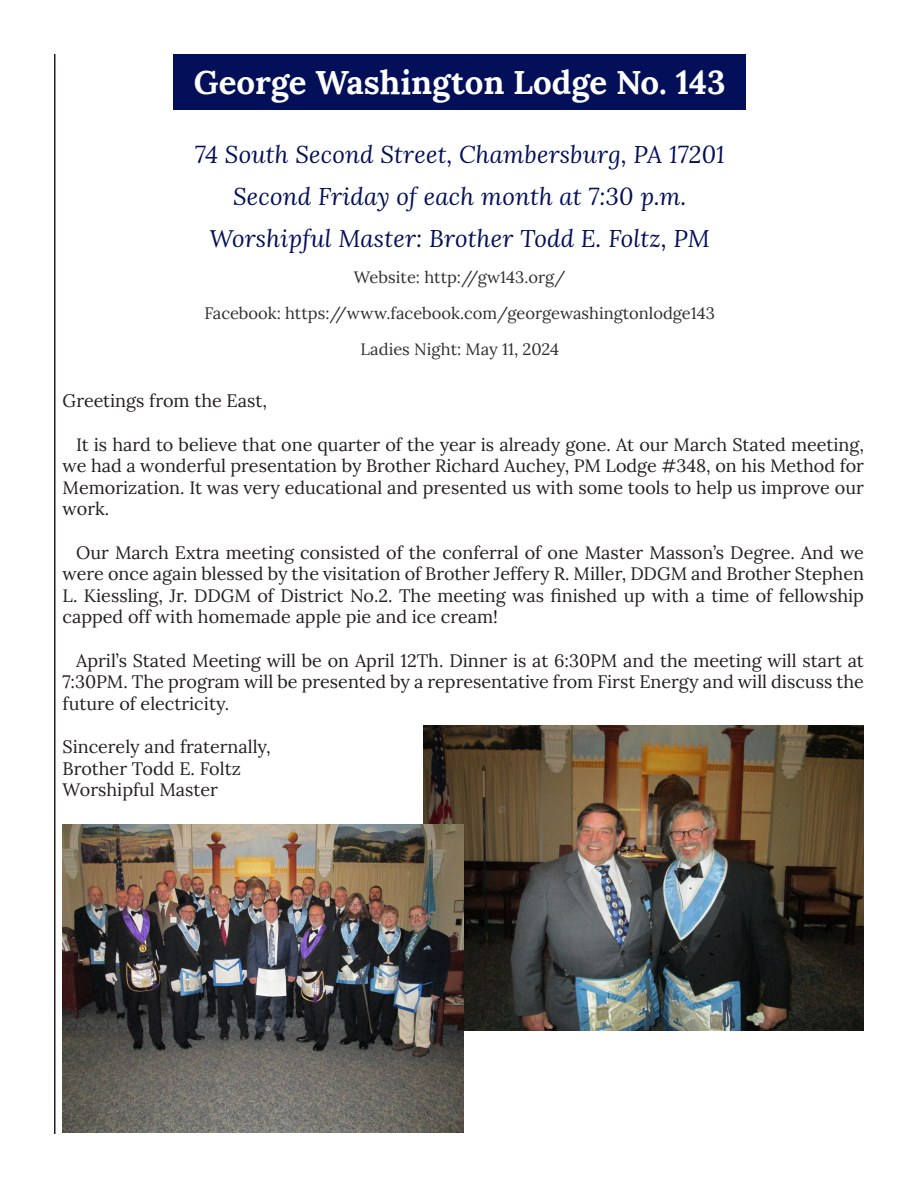
<style>
.page{position:relative;width:918px;height:1188px;background:#fff}
.page>*{position:absolute;margin:0;border:0;box-sizing:border-box;transform-origin:0 0}
.Heading{font:700 33px "Lora";color:#fff}
.Subheading{font:italic 24px "Lora";letter-spacing:.01em;color:#031059}
.t1{font:18px/21.6px "Lora";color:#231f20;text-align:justify}
.Paragraph{font:16.5px "Lora";color:#312f30}
</style>
<div class="page">
<hr style="left:54px;top:54px;width:2px;height:1080px;background:#231f20">
<div style="left:174px;top:54px;width:572px;height:55px;background:#031059"></div>
<img style="left:423px;top:726px;width:441px;height:305px">
<img style="left:63px;top:824px;width:400px;height:308px">
<p class="Heading" style="left:194px;top:54px;width:533px">George Washington Lodge No. 143</p>
<p class="Subheading" style="left:195px;top:138px;width:532px">74 South Second Street, Chambersburg, PA 17201</p>
<p class="Subheading" style="left:233px;top:180px;width:455px">Second Friday of each month at 7:30 p.m.</p>
<p class="Subheading" style="left:210px;top:222px;width:502px">Worshipful Master: Brother Todd E. Foltz, PM</p>
<p class="Paragraph" style="left:354px;top:264px;width:213px">Website: http://gw143.org/</p>
<p class="Paragraph" style="left:204px;top:300px;width:512px">Facebook: https://www.facebook.com/georgewashingtonlodge143</p>
<p class="Paragraph" style="left:360px;top:336px;width:200px">Ladies Night: May 11, 2024</p>
<p class="t1" style="left:63px;top:389px;width:206px">Greetings from the East,</p>
<p class="t1" style="left:63px;top:432px;width:803px;text-indent:14px">It is hard to believe that one quarter of the year is already gone. At our March Stated meeting, we had a wonderful presentation by Brother Richard Auchey, PM Lodge #348, on his Method for Memorization. It was very educational and presented us with some tools to help us improve our work.</p>
<p class="t1" style="left:63px;top:540px;width:803px;text-indent:14px">Our March Extra meeting consisted of the conferral of one Master Masson’s Degree. And we were once again blessed by the visitation of Brother Jeffery R. Miller, DDGM and Brother Stephen L. Kiessling, Jr. DDGM of District No.2. The meeting was finished up with a time of fellowship capped off with homemade apple pie and ice cream!</p>
<p class="t1" style="left:63px;top:648px;width:803px;text-indent:14px">April’s Stated Meeting will be on April 12Th. Dinner is at 6:30PM and the meeting will start at 7:30PM. The program will be presented by a representative from First Energy and will discuss the future of electricity.</p>
<p class="t1" style="left:63px;top:735px;width:209px">Sincerely and fraternally,</p>
<p class="t1" style="left:63px;top:756px;width:180px">Brother Todd E. Foltz</p>
<p class="t1" style="left:63px;top:778px;width:157px">Worshipful Master</p>
</div>
